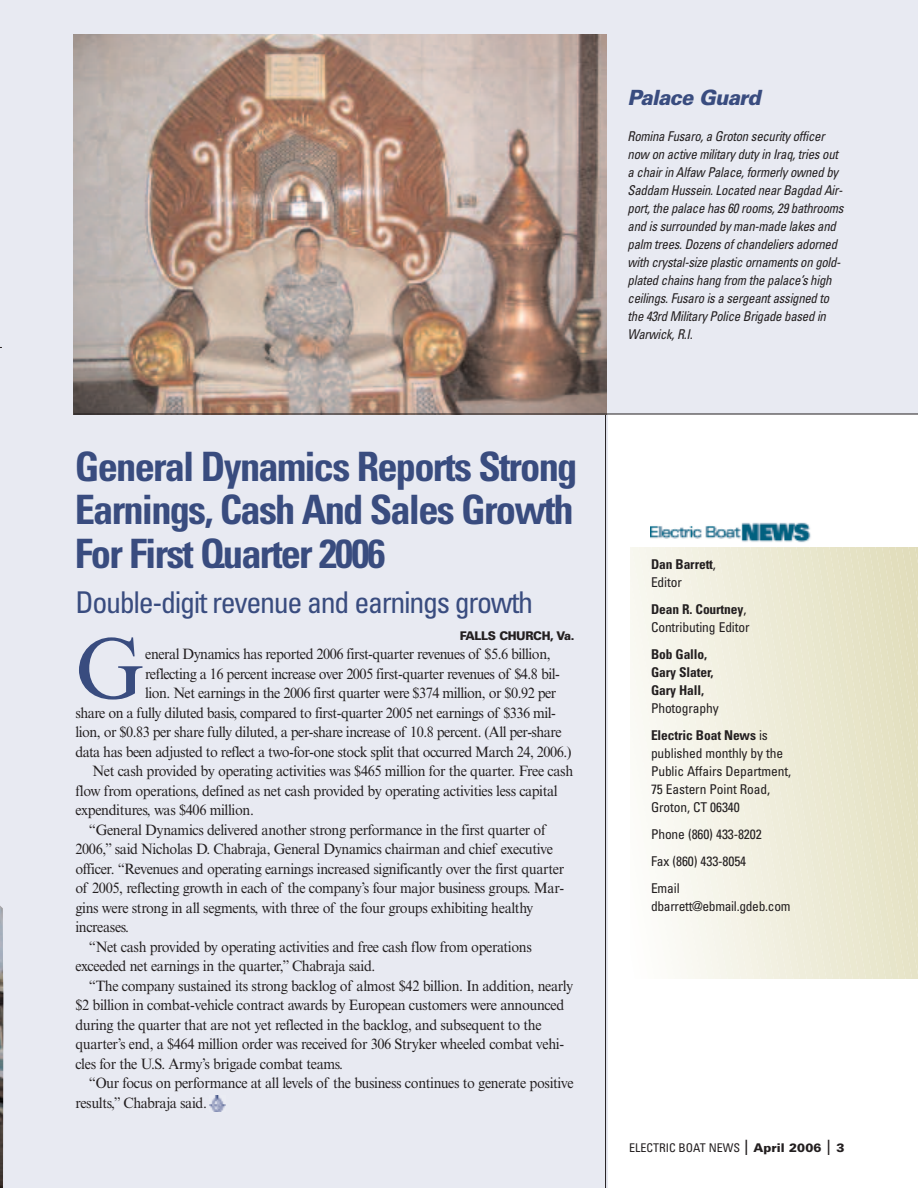
<style>
.page{position:relative;width:918px;height:1188px;background:#fff}
.page>*{position:absolute;margin:0;border:0;box-sizing:border-box;transform-origin:0 0}
.t1{font:86.7px "Times NRMT";color:#394c7f;scale:.95 1}
.t2{font:700 condensed 40.5px/43.5px "Univers";letter-spacing:-.045em;color:#394c7f;text-align:justify}
.t3{font:condensed 30px "Univers";letter-spacing:-.045em;color:#394c7f}
.t4{font:italic 900 21px "Univers";letter-spacing:-.035em;color:#394c7f;scale:.95 1}
.t5{font:15px "Times NRMT";letter-spacing:-.025em;color:#231f20;scale:.95 1}
.t6{font:italic condensed 13.5px/18px "Univers";letter-spacing:-.02em;color:#231f20;scale:.95 1}
.t7{font:condensed 13.5px/18px "Univers";letter-spacing:-.01em;color:#231f20}
.t8{font:700 condensed 13.5px/18px "Univers";letter-spacing:-.01em;color:#231f20}
.t9{font:condensed 12px "Univers";color:#231f20}
.t10{font:900 12px "Univers";letter-spacing:-.035em;color:#231f20;scale:.95 1}
.s1{font-weight:400}
.s2{font-weight:700}
.s3{font-weight:300;font-stretch:normal;font-size:21px}
.s4{font-weight:900;font-stretch:normal}
</style>
<div class="page">
<div style="left:601px;top:0;width:317px;height:414px;background:#e8eaf2"></div>
<div style="left:0;top:0;width:607px;height:1188px;background:#e8eaf2"></div>
<svg style="left:630px;top:548px;width:288px;height:430px"></svg>
<img style="left:651px;top:522px;width:160px;height:21px">
<img style="left:209px;top:1096px;width:17px;height:15px">
<img style="left:0;top:906px;width:3px;height:282px">
<img style="left:74px;top:34px;width:532px;height:380px">
<hr style="left:74px;top:414px;width:844px;height:1px;background:#231f20">
<hr style="left:605px;top:415px;width:1px;height:773px;background:#231f20">
<h2 class="t2" style="left:75px;top:448px;width:504px">General Dynamics Reports Strong Earnings, Cash And Sales Growth For First Quarter 2006</h2>
<h3 class="t3" style="left:75px;top:591px;width:459px">Double-digit revenue and earnings growth</h3>
<p class="t10" style="left:460px;top:631px;width:122px">FALLS CHURCH, Va.</p>
<h1 class="t1" style="left:75px;top:639px;width:73px">G</h1>
<p class="t5" style="left:145px;top:649px;width:428px">eneral Dynamics has reported 2006 first-quarter revenues of $5.6 billion,</p>
<p class="t5" style="left:145px;top:668px;width:438px">reflecting a 16 percent increase over 2005 first-quarter revenues of $4.8 bil-</p>
<p class="t5" style="left:145px;top:688px;width:434px">lion. Net earnings in the 2006 first quarter were $374 million, or $0.92 per</p>
<p class="t5" style="left:75px;top:707px;width:507px">share on a fully diluted basis, compared to first-quarter 2005 net earnings of $336 mil-</p>
<p class="t5" style="left:75px;top:727px;width:513px">lion, or $0.83 per share fully diluted, a per-share increase of 10.8 percent. (All per-share</p>
<p class="t5" style="left:75px;top:746px;width:524px">data has been adjusted to reflect a two-for-one stock split that occurred March 24, 2006.)</p>
<p class="t5" style="left:92px;top:766px;width:508px">Net cash provided by operating activities was $465 million for the quarter. Free cash</p>
<p class="t5" style="left:75px;top:785px;width:509px">flow from operations, defined as net cash provided by operating activities less capital</p>
<p class="t5" style="left:75px;top:805px;width:189px">expenditures, was $406 million.</p>
<p class="t5" style="left:89px;top:824px;width:482px">“General Dynamics delivered another strong performance in the first quarter of</p>
<p class="t5" style="left:75px;top:844px;width:504px">2006,” said Nicholas D. Chabraja, General Dynamics chairman and chief executive</p>
<p class="t5" style="left:75px;top:863px;width:516px">officer. “Revenues and operating earnings increased significantly over the first quarter</p>
<p class="t5" style="left:75px;top:883px;width:516px">of 2005, reflecting growth in each of the company’s four major business groups. Mar-</p>
<p class="t5" style="left:75px;top:902px;width:483px">gins were strong in all segments, with three of the four groups exhibiting healthy</p>
<p class="t5" style="left:75px;top:922px;width:58px">increases.</p>
<p class="t5" style="left:89px;top:941px;width:468px">“Net cash provided by operating activities and free cash flow from operations</p>
<p class="t5" style="left:75px;top:961px;width:317px">exceeded net earnings in the quarter,” Chabraja said.</p>
<p class="t5" style="left:89px;top:980px;width:511px">“The company sustained its strong backlog of almost $42 billion. In addition, nearly</p>
<p class="t5" style="left:75px;top:1000px;width:516px">$2 billion in combat-vehicle contract awards by European customers were announced</p>
<p class="t5" style="left:75px;top:1019px;width:492px">during the quarter that are not yet reflected in the backlog, and subsequent to the</p>
<p class="t5" style="left:75px;top:1039px;width:516px">quarter’s end, a $464 million order was received for 306 Stryker wheeled combat vehi-</p>
<p class="t5" style="left:75px;top:1058px;width:283px">cles for the U.S. Army’s brigade combat teams.</p>
<p class="t5" style="left:89px;top:1078px;width:512px">“Our focus on performance at all levels of the business continues to generate positive</p>
<p class="t5" style="left:75px;top:1097px;width:140px">results,” Chabraja said.</p>
<h3 class="t4" style="left:628px;top:90px;width:142px">Palace Guard</h3>
<p class="t6" style="left:628px;top:128px;width:229px">Romina Fusaro, a Groton security officer now on active military duty in Iraq, tries out a chair in Alfaw Palace, formerly owned by Saddam Hussein. Located near Bagdad Air&shy;port, the palace has 60 rooms, 29 bathrooms and is surrounded by man-made lakes and palm trees. Dozens of chandeliers adorned with crystal-size plastic ornaments on gold&shy;plated chains hang from the palace’s high ceilings. Fusaro is a sergeant assigned to the 43rd Military Police Brigade based in Warwick, R.I.</p>
<p class="t8" style="left:651px;top:557px;width:66px">Dan Barrett<span class="s1">,<br>Editor</span></p>
<p class="t7" style="left:651px;top:602px;width:100px"><span class="s2">Dean R. Courtney</span>,<br>Contributing Editor</p>
<p class="t8" style="left:651px;top:647px;width:64px">Bob Gallo,<br>Gary Slater,<br>Gary Hall,</p>
<p class="t8" style="left:651px;top:696px;width:118px;line-height:27px"><span class="s1">Photography<br></span>Electric Boat News <span class="s1">is</span></p>
<p class="t7" style="left:651px;top:746px;width:142px">published monthly by the<br>Public Affairs Department,<br>75 Eastern Point Road,<br>Groton, CT 06340</p>
<p class="t7" style="left:651px;top:822px;width:112px;line-height:27px">Phone (860) 433-8202<br>Fax (860) 433-8054<br>Email</p>
<p class="t7" style="left:651px;top:899px;width:141px">dbarrett@ebmail.gdeb.com</p>
<p class="t9" style="left:629px;top:1143px;width:217px">ELECTRIC BOAT NEWS <span class="s3">I</span> <span class="s4">April 2006</span> <span class="s3">I</span> <span class="s4">3</span></p>
</div>
